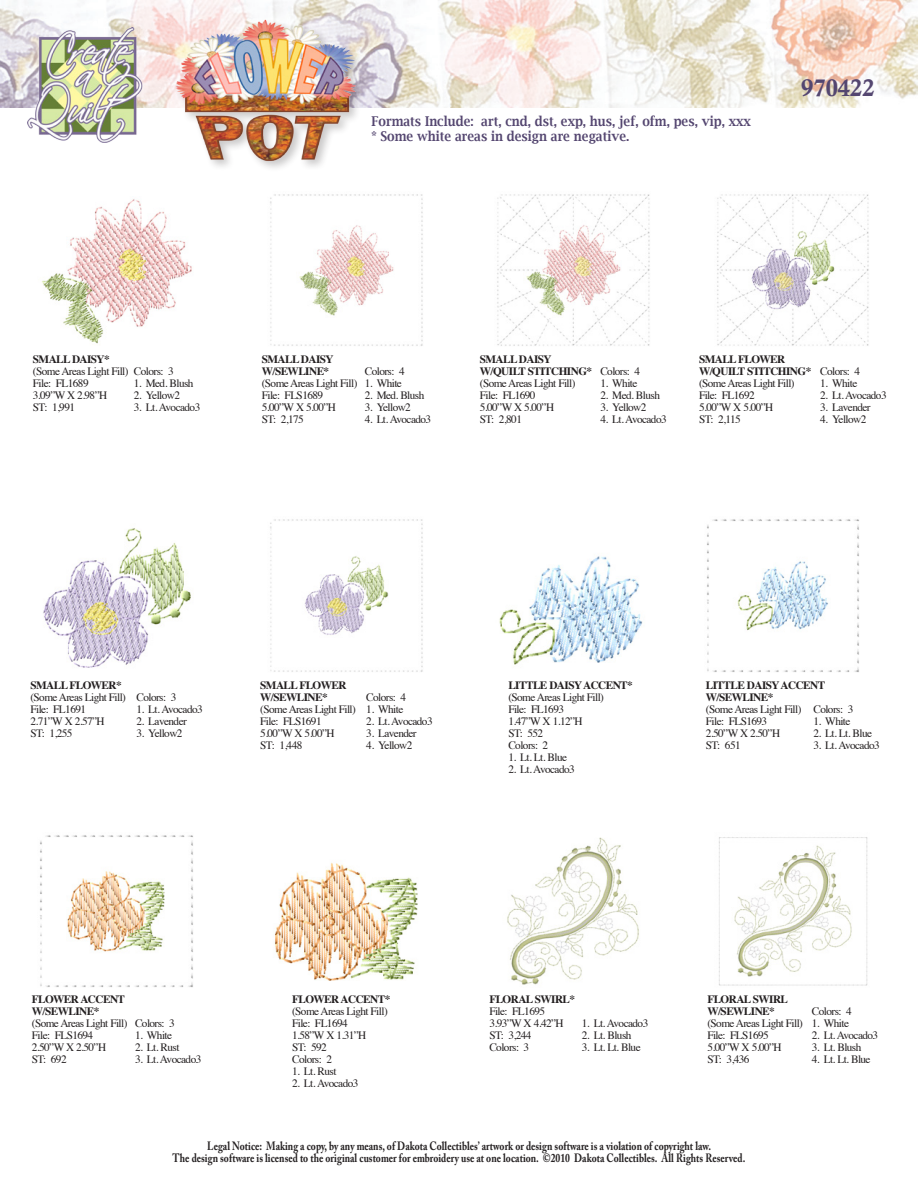
<style>
.page{position:relative;width:918px;height:1188px;background:#fff}
.page>*{position:absolute;margin:0;border:0;box-sizing:border-box;transform-origin:0 0}
.t1{font:24px "Calis MT Bol";color:#544670}
.t2{font:600 13.5px/15px "Lucida Bright";color:#544670;scale:.9 1}
.t3{font:700 12px/12px "Adobe Caslon Pro";color:#231f20;text-align:center;scale:.8 1}
.t4{font:11.25px/12px "Times";letter-spacing:-.05em;color:#231f20}
.t5{font:700 11.25px/12px "Times";letter-spacing:-.05em;color:#231f20}
</style>
<div class="page">
<img style="left:0;top:0;width:918px;height:108px">
<div style="left:174px;top:18px;width:193px;height:154px;background:#231f20;opacity:.3"></div>
<img style="left:170px;top:13px;width:195px;height:152px">
<img style="left:27px;top:27px;width:117px;height:115px">
<img style="left:499px;top:556px;width:144px;height:109px">
<img style="left:275px;top:862px;width:143px;height:119px">
<img style="left:507px;top:837px;width:132px;height:148px">
<img style="left:719px;top:837px;width:149px;height:149px">
<img style="left:40px;top:835px;width:153px;height:152px">
<img style="left:707px;top:519px;width:152px;height:153px">
<img style="left:270px;top:194px;width:153px;height:152px">
<img style="left:41px;top:199px;width:151px;height:145px">
<img style="left:43px;top:528px;width:148px;height:140px">
<img style="left:270px;top:519px;width:153px;height:153px">
<img style="left:497px;top:194px;width:153px;height:152px">
<img style="left:717px;top:194px;width:152px;height:152px">
<p class="t2" style="left:372px;top:114px;width:423px">Formats Include: art, cnd, dst, exp, hus, jef, ofm, pes, vip, xxx * Some white areas in design are negative.</p>
<h1 class="t1" style="left:801px;top:74px;width:75px">970422</h1>
<p class="t5" style="left:33px;top:352px;width:78px">SMALL DAISY*</p>
<p class="t4" style="left:33px;top:364px;width:97px">(Some Areas Light Fill)<br>File: FL1689<br>3.09”W X 2.98”H<br>ST: 1,991</p>
<p class="t4" style="left:134px;top:364px;width:41px">Colors: 3</p>
<p class="t4" style="left:134px;top:376px;width:61px">1. Med. Blush</p>
<p class="t4" style="left:134px;top:388px;width:48px">2. Yellow2</p>
<p class="t4" style="left:134px;top:400px;width:68px">3. Lt. Avocado3</p>
<p class="t5" style="left:262px;top:352px;width:73px">SMALL DAISY<br>W/SEWLINE*</p>
<p class="t4" style="left:262px;top:376px;width:97px">(Some Areas Light Fill)<br>File: FLS1689<br>5.00”W X 5.00”H<br>ST: 2,175</p>
<p class="t4" style="left:365px;top:364px;width:41px">Colors: 4</p>
<p class="t4" style="left:365px;top:376px;width:39px">1. White</p>
<p class="t4" style="left:365px;top:388px;width:61px">2. Med. Blush</p>
<p class="t4" style="left:365px;top:400px;width:48px">3. Yellow2</p>
<p class="t4" style="left:365px;top:412px;width:68px">4. Lt. Avocado3</p>
<p class="t5" style="left:480px;top:352px;width:114px">SMALL DAISY<br>W/QUILT STITCHING*</p>
<p class="t4" style="left:480px;top:376px;width:97px">(Some Areas Light Fill)<br>File: FL1690<br>5.00”W X 5.00”H<br>ST: 2,801</p>
<p class="t4" style="left:600px;top:364px;width:41px">Colors: 4</p>
<p class="t4" style="left:600px;top:376px;width:39px">1. White</p>
<p class="t4" style="left:600px;top:388px;width:61px">2. Med. Blush</p>
<p class="t4" style="left:600px;top:400px;width:48px">3. Yellow2</p>
<p class="t4" style="left:600px;top:412px;width:68px">4. Lt. Avocado3</p>
<p class="t5" style="left:699px;top:352px;width:114px">SMALL FLOWER<br>W/QUILT STITCHING*</p>
<p class="t4" style="left:699px;top:376px;width:97px">(Some Areas Light Fill)<br>File: FL1692<br>5.00”W X 5.00”H<br>ST: 2,115</p>
<p class="t4" style="left:820px;top:364px;width:41px">Colors: 4</p>
<p class="t4" style="left:820px;top:376px;width:39px">1. White</p>
<p class="t4" style="left:820px;top:388px;width:68px">2. Lt. Avocado3</p>
<p class="t4" style="left:820px;top:400px;width:52px">3. Lavender</p>
<p class="t4" style="left:820px;top:412px;width:48px">4. Yellow2</p>
<p class="t5" style="left:30px;top:678px;width:93px">SMALL FLOWER*</p>
<p class="t4" style="left:30px;top:690px;width:97px">(Some Areas Light Fill)<br>File: FL1691<br>2.71”W X 2.57”H<br>ST: 1,255</p>
<p class="t4" style="left:136px;top:690px;width:41px">Colors: 3</p>
<p class="t4" style="left:136px;top:702px;width:68px">1. Lt. Avocado3</p>
<p class="t4" style="left:136px;top:714px;width:52px">2. Lavender</p>
<p class="t4" style="left:136px;top:726px;width:48px">3. Yellow2</p>
<p class="t5" style="left:260px;top:678px;width:88px">SMALL FLOWER<br>W/SEWLINE*</p>
<p class="t4" style="left:260px;top:702px;width:97px">(Some Areas Light Fill)<br>File: FLS1691<br>5.00”W X 5.00”H<br>ST: 1,448</p>
<p class="t4" style="left:366px;top:690px;width:41px">Colors: 4</p>
<p class="t4" style="left:366px;top:702px;width:39px">1. White</p>
<p class="t4" style="left:366px;top:714px;width:68px">2. Lt. Avocado3</p>
<p class="t4" style="left:366px;top:726px;width:52px">3. Lavender</p>
<p class="t4" style="left:366px;top:738px;width:48px">4. Yellow2</p>
<p class="t5" style="left:508px;top:678px;width:126px">LITTLE DAISY ACCENT*</p>
<p class="t4" style="left:508px;top:690px;width:97px">(Some Areas Light Fill)<br>File: FL1693<br>1.47”W X 1.12”H<br>ST: 552<br>Colors: 2</p>
<p class="t4" style="left:508px;top:750px;width:60px">1. Lt. Lt. Blue</p>
<p class="t4" style="left:508px;top:762px;width:68px">2. Lt. Avocado3</p>
<p class="t5" style="left:706px;top:678px;width:121px">LITTLE DAISY ACCENT<br>W/SEWLINE*</p>
<p class="t4" style="left:706px;top:702px;width:97px">(Some Areas Light Fill)<br>File: FLS1693<br>2.50”W X 2.50”H<br>ST: 651</p>
<p class="t4" style="left:813px;top:702px;width:41px">Colors: 3</p>
<p class="t4" style="left:813px;top:714px;width:39px">1. White</p>
<p class="t4" style="left:813px;top:726px;width:60px">2. Lt. Lt. Blue</p>
<p class="t4" style="left:813px;top:738px;width:68px">3. Lt. Avocado3</p>
<p class="t5" style="left:32px;top:992px;width:95px">FLOWER ACCENT<br>W/SEWLINE*</p>
<p class="t4" style="left:32px;top:1016px;width:97px">(Some Areas Light Fill)<br>File: FLS1694<br>2.50”W X 2.50”H<br>ST: 692</p>
<p class="t4" style="left:135px;top:1016px;width:41px">Colors: 3</p>
<p class="t4" style="left:135px;top:1028px;width:39px">1. White</p>
<p class="t4" style="left:135px;top:1040px;width:46px">2. Lt. Rust</p>
<p class="t4" style="left:135px;top:1052px;width:68px">3. Lt. Avocado3</p>
<p class="t5" style="left:292px;top:992px;width:100px">FLOWER ACCENT*</p>
<p class="t4" style="left:292px;top:1004px;width:97px">(Some Areas Light Fill)<br>File: FL1694<br>1.58”W X 1.31”H<br>ST: 592<br>Colors: 2</p>
<p class="t4" style="left:292px;top:1064px;width:46px">1. Lt. Rust</p>
<p class="t4" style="left:292px;top:1076px;width:68px">2. Lt. Avocado3</p>
<p class="t5" style="left:489px;top:992px;width:87px">FLORAL SWIRL*</p>
<p class="t4" style="left:489px;top:1004px;width:76px">File: FL1695<br>3.93”W X 4.42”H<br>ST: 3,244<br>Colors: 3</p>
<p class="t4" style="left:582px;top:1016px;width:68px">1. Lt. Avocado3</p>
<p class="t4" style="left:582px;top:1028px;width:51px">2. Lt. Blush</p>
<p class="t4" style="left:582px;top:1040px;width:60px">3. Lt. Lt. Blue</p>
<p class="t5" style="left:707px;top:992px;width:82px">FLORAL SWIRL<br>W/SEWLINE*</p>
<p class="t4" style="left:707px;top:1016px;width:97px">(Some Areas Light Fill)<br>File: FLS1695<br>5.00”W X 5.00”H<br>ST: 3,436</p>
<p class="t4" style="left:812px;top:1004px;width:41px">Colors: 4</p>
<p class="t4" style="left:812px;top:1016px;width:39px">1. White</p>
<p class="t4" style="left:812px;top:1028px;width:68px">2. Lt. Avocado3</p>
<p class="t4" style="left:812px;top:1040px;width:51px">3. Lt. Blush</p>
<p class="t4" style="left:812px;top:1052px;width:60px">4. Lt. Lt. Blue</p>
<p class="t3" style="left:173px;top:1140px;width:718px">Legal Notice: Making a copy, by any means, of Dakota Collectibles’ artwork or design software is a violation of copyright law.<br>The design software is licensed to the original customer for embroidery use at one location. ©2010 Dakota Collectibles. All Rights Reserved.</p>
</div>
